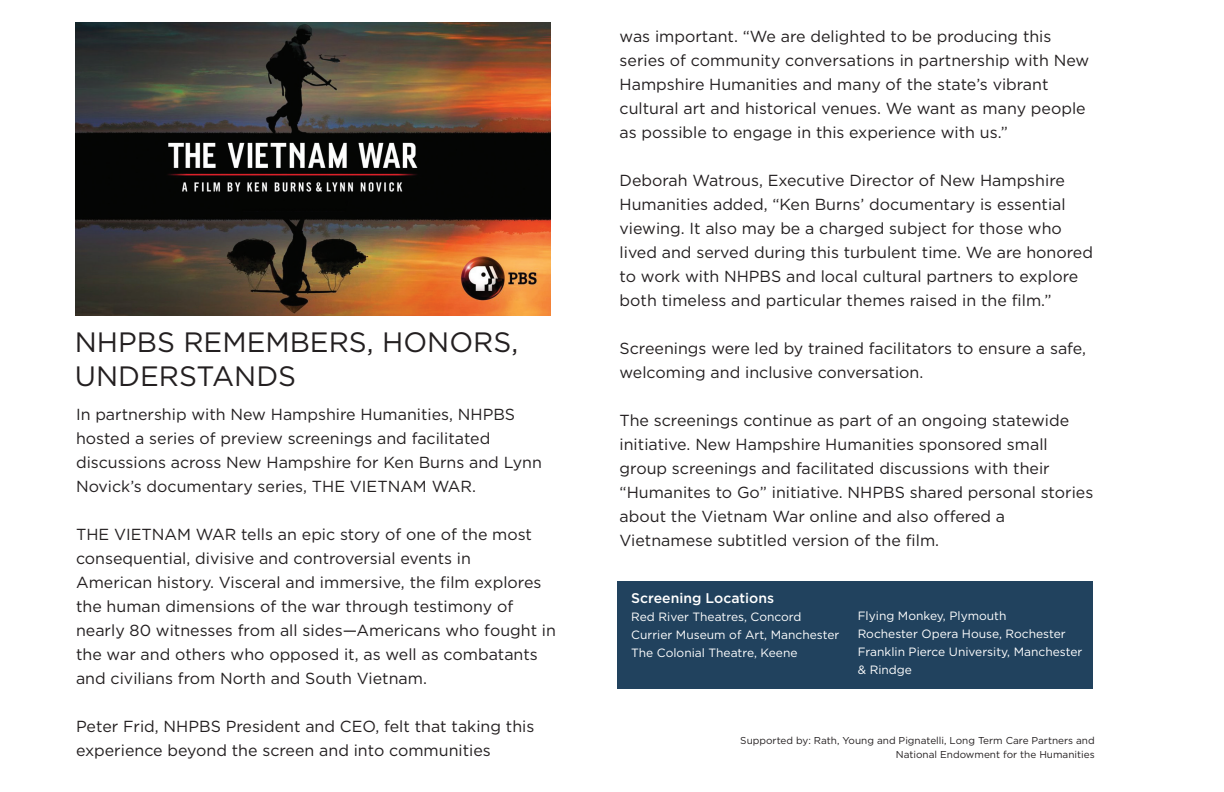
<style>
.page{position:relative;width:1224px;height:792px;background:#fff}
.page>*{position:absolute;margin:0;border:0;box-sizing:border-box;transform-origin:0 0}
.t1{font:28px "Gotham";color:#231f20}
.t2{font:16px/24px "Gotham";color:#231f20}
.t3{font:500 14px "Gotham";color:#fff}
.t4{font:12px/18px "Gotham";color:#fff}
.t5{font:10px/14px "Gotham";color:#231f20;text-align:right}
</style>
<div class="page">
<img style="left:76px;top:22px;width:475px;height:293px">
<div style="left:618px;top:582px;width:475px;height:107px;background:#21425e"></div>
<p class="t1" style="left:75px;top:327px;width:445px">NHPBS REMEMBERS, HONORS,</p>
<p class="t1" style="left:75px;top:360px;width:223px">UNDERSTANDS</p>
<p class="t2" style="left:76px;top:402px;width:467px">In partnership with New Hampshire Humanities, NHPBS hosted a series of preview screenings and facilitated discussions across New Hampshire for Ken Burns and Lynn Novick’s documentary series, THE VIETNAM WAR.</p>
<p class="t2" style="left:76px;top:522px;width:481px">THE VIETNAM WAR tells an epic story of one of the most consequential, divisive and controversial events in<br>American history. Visceral and immersive, the film explores the human dimensions of the war through testimony of nearly 80 witnesses from all sides—Americans who fought in the war and others who opposed it, as well as combatants and civilians from North and South Vietnam.</p>
<p class="t2" style="left:76px;top:714px;width:460px">Peter Frid, NHPBS President and CEO, felt that taking this experience beyond the screen and into communities</p>
<p class="t2" style="left:620px;top:24px;width:471px">was important. “We are delighted to be producing this series of community conversations in partnership with New Hampshire Humanities and many of the state’s vibrant cultural art and historical venues. We want as many people as possible to engage in this experience with us.”</p>
<p class="t2" style="left:620px;top:168px;width:475px">Deborah Watrous, Executive Director of New Hampshire Humanities added, “Ken Burns’ documentary is essential viewing. It also may be a charged subject for those who lived and served during this turbulent time. We are honored to work with NHPBS and local cultural partners to explore both timeless and particular themes raised in the film.”</p>
<p class="t2" style="left:620px;top:336px;width:468px">Screenings were led by trained facilitators to ensure a safe, welcoming and inclusive conversation.</p>
<p class="t2" style="left:620px;top:408px;width:475px">The screenings continue as part of an ongoing statewide initiative. New Hampshire Humanities sponsored small group screenings and facilitated discussions with their “Humanites to Go” initiative. NHPBS shared personal stories about the Vietnam War online and also offered a Vietnamese subtitled version of the film.</p>
<p class="t3" style="left:631px;top:590px;width:144px">Screening Locations</p>
<p class="t4" style="left:631px;top:608px;width:172px">Red River Theatres, Concord</p>
<p class="t4" style="left:631px;top:626px;width:210px">Currier Museum of Art, Manchester</p>
<p class="t4" style="left:631px;top:644px;width:168px">The Colonial Theatre, Keene</p>
<p class="t4" style="left:858px;top:607px;width:150px">Flying Monkey, Plymouth</p>
<p class="t4" style="left:858px;top:625px;width:210px">Rochester Opera House, Rochester</p>
<p class="t4" style="left:858px;top:643px;width:226px">Franklin Pierce University, Manchester &amp; Rindge</p>
<p class="t5" style="left:740px;top:733px;width:356px">Supported by: Rath, Young and Pignatelli, Long Term Care Partners and<br>National Endowment for the Humanities</p>
</div>
